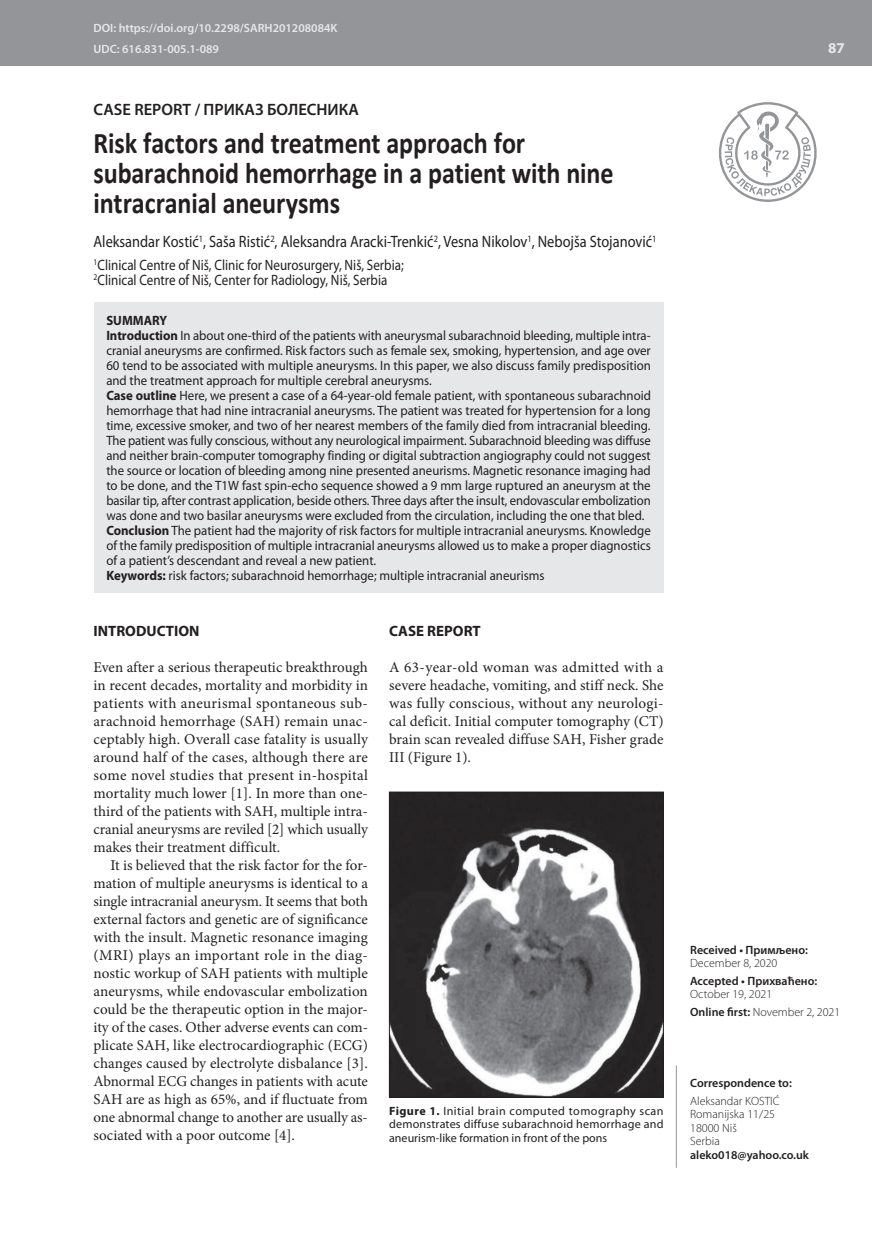
<style>
.page{position:relative;width:872px;height:1234px;background:#fff}
.page>*{position:absolute;margin:0;border:0;box-sizing:border-box;transform-origin:0 0}
.t1{font:700 30px/30px "Calibri";letter-spacing:-.005em;color:#231f20;scale:.87 1}
.t2{font:16.5px "Myriad Pro";color:#231f20;scale:.87 1}
.t3{font:600 16.5px "Myriad Pro";color:#231f20}
.t4{font:15px/18px "Minion Pro";letter-spacing:-.005em;color:#231f20;text-align:justify}
.t5{font:15px/15.8px "Myriad Pro";color:#231f20;scale:.87 1}
.t6{font:700 15px "Myriad Pro";color:#231f20}
.t7{font:700 15px "Myriad Pro";color:#e6e7e9}
.t8{font:13.5px/15px "Myriad Pro";color:#231f20;scale:.95 1}
.t9{font:12px/13.5px "Myriad Pro";color:#231f20;text-align:justify}
.t10{font:300 12px/13.5px "Myriad Pro";color:#231f20}
.t11{font:600 12px "Myriad Pro";color:#231f20}
.t12{font:600 12px/21.3px "Myriad Pro";color:#e6e7e9}
.s1{font-weight:700}
.s2{font-weight:600}
</style>
<div class="page">
<div style="left:0;top:0;width:872px;height:66px;background:#939598"></div>
<svg style="left:719px;top:102px;width:98px;height:100px"></svg>
<hr style="left:676px;top:1065px;width:1px;height:102px;background:#939598">
<div style="left:94px;top:302px;width:569px;height:291px;background:#e6e7e9"></div>
<img style="left:391px;top:793px;width:270px;height:302px">
<div style="left:389px;top:791px;width:274px;height:306px;border:1px solid #231f20"></div>
<p class="t12" style="left:94px;top:17px;width:245px">DOI: https://doi.org/10.2298/SARH201208084K<br>UDC: 616.831-005.1-089</p>
<p class="t3" style="left:94px;top:98px;width:267px">CASE REPORT / ПРИКАЗ БОЛЕСНИКА</p>
<h1 class="t1" style="left:94px;top:128px;width:599px">Risk factors and treatment approach for subarachnoid hemorrhage in a patient with nine intracranial aneurysms</h1>
<p class="t2" style="left:94px;top:232px;width:648px">Aleksandar Kostić<sup>1</sup>, Saša Ristić<sup>2</sup>, Aleksandra Aracki-Trenkić<sup>2</sup>, Vesna Nikolov<sup>1</sup>, Nebojša Stojanović<sup>1</sup></p>
<p class="t5" style="left:94px;top:256px;width:358px"><sup>1</sup>Clinical Centre of Niš, Clinic for Neurosurgery, Niš, Serbia;<br><sup>2</sup>Clinical Centre of Niš, Center for Radiology, Niš, Serbia</p>
<p class="t8" style="left:106px;top:313px;width:575px"><span class="s1">SUMMARY<br>Introduction</span> In about one-third of the patients with aneurysmal subarachnoid bleeding, multiple intra&shy;cranial aneurysms are confirmed. Risk factors such as female sex, smoking, hypertension, and age over 60 tend to be associated with multiple aneurysms. In this paper, we also discuss family predisposition and the treatment approach for multiple cerebral aneurysms.<br><span class="s1">Case outline</span> Here, we present a case of a 64-year-old female patient, with spontaneous subarachnoid hemorrhage that had nine intracranial aneurysms. The patient was treated for hypertension for a long time, excessive smoker, and two of her nearest members of the family died from intracranial bleeding.<br>The patient was fully conscious, without any neurological impairment. Subarachnoid bleeding was diffuse and neither brain-computer tomography finding or digital subtraction angiography could not suggest the source or location of bleeding among nine presented aneurisms. Magnetic resonance imaging had to be done, and the T1W fast spin-echo sequence showed a 9 mm large ruptured an aneurysm at the basilar tip, after contrast application, beside others. Three days after the insult, endovascular embolization was done and two basilar aneurysms were excluded from the circulation, including the one that bled.<br><span class="s1">Conclusion</span> The patient had the majority of risk factors for multiple intracranial aneurysms. Knowledge of the family predisposition of multiple intracranial aneurysms allowed us to make a proper diagnostics of a patient’s descendant and reveal a new patient.<br><span class="s1">Keywords:</span> risk factors; subarachnoid hemorrhage; multiple intracranial aneurisms</p>
<p class="t6" style="left:94px;top:621px;width:107px">INTRODUCTION</p>
<p class="t4" style="left:94px;top:658px;width:276px">Even after a serious therapeutic breakthrough in recent decades, mortality and morbidity in patients with aneurismal spontaneous sub&shy;arachnoid hemorrhage (SAH) remain unac&shy;ceptably high. Overall case fatality is usually around half of the cases, although there are some novel studies that present in-hospital mortality much lower [1]. In more than one&shy;third of the patients with SAH, multiple intra&shy;cranial aneurysms are reviled [2] which usually makes their treatment difficult.</p>
<p class="t4" style="left:94px;top:856px;width:276px;text-indent:17px">It is believed that the risk factor for the for&shy;mation of multiple aneurysms is identical to a single intracranial aneurysm. It seems that both external factors and genetic are of significance with the insult. Magnetic resonance imaging (MRI) plays an important role in the diag&shy;nostic workup of SAH patients with multiple aneurysms, while endovascular embolization could be the therapeutic option in the major&shy;ity of the cases. Other adverse events can com&shy;plicate SAH, like electrocardiographic (ECG) changes caused by electrolyte disbalance [3].<br>Abnormal ECG changes in patients with acute SAH are as high as 65%, and if fluctuate from one abnormal change to another are usually as&shy;sociated with a poor outcome [4].</p>
<p class="t6" style="left:389px;top:621px;width:93px">CASE REPORT</p>
<p class="t4" style="left:389px;top:658px;width:276px">A 63-year-old woman was admitted with a severe headache, vomiting, and stiff neck. She was fully conscious, without any neurologi&shy;cal deficit. Initial computer tomography (CT) brain scan revealed diffuse SAH, Fisher grade III (Figure 1).</p>
<p class="t9" style="left:389px;top:1103px;width:276px"><span class="s1">Figure 1.</span> Initial brain computed tomography scan demonstrates diffuse subarachnoid hemorrhage and aneurism-like formation in front of the pons</p>
<p class="t7" style="left:828px;top:38px;width:18px">87</p>
<p class="t11" style="left:690px;top:941px;width:119px">Received • Примљено:</p>
<p class="t10" style="left:690px;top:956px;width:89px">December 8, 2020</p>
<p class="t11" style="left:690px;top:972px;width:129px">Accepted • Прихваћено:</p>
<p class="t10" style="left:690px;top:985px;width:152px;line-height:17.7px">October 19, 2021<br><span class="s2">Online first:</span> November 2, 2021</p>
<p class="t11" style="left:690px;top:1074px;width:103px">Correspondence to:</p>
<p class="t10" style="left:690px;top:1093px;width:91px">Aleksandar KOSTIĆ<br>Romanijska 11/25<br>18000 Niš<br>Serbia</p>
<p class="t11" style="left:690px;top:1146px;width:120px">aleko018@yahoo.co.uk</p>
</div>
